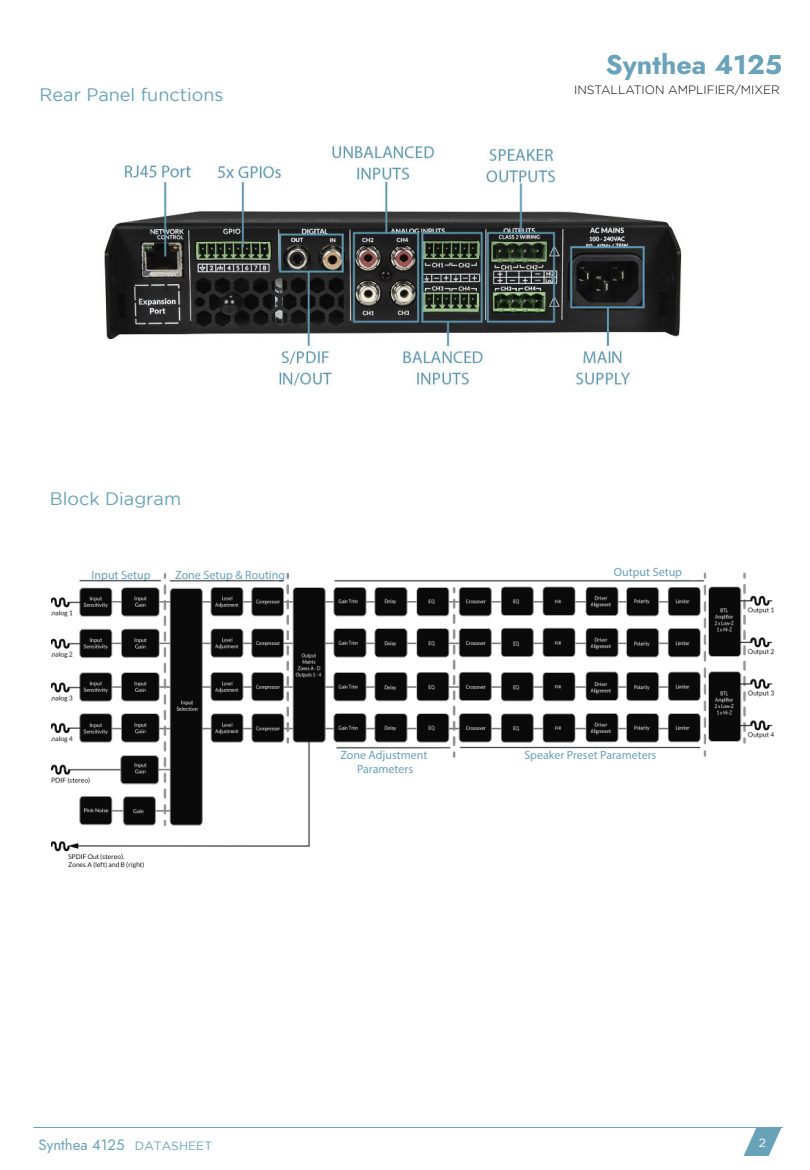
<style>
.page{position:relative;width:810px;height:1170px;background:#fff}
.page>*{position:absolute;margin:0;border:0;box-sizing:border-box;transform-origin:0 0}
.t1{font:700 27px "Jost";color:#69a2b9}
.t2{font:18px "Gotham";color:#68a2b9}
.t3{font:15px "Jost";color:#69a2b9}
.t4{font:12px/14.4px "Myriad Pro";color:#6aa1b9;text-align:center}
.t5{font:300 12px "Gotham";color:#000}
.t6{font:12px "Gotham";color:#fff}
.s1{font-family:"Gotham";font-size:12px;color:#68a2b9}
</style>
<div class="page">
<svg style="left:743px;top:1128px;width:39px;height:28px"></svg>
<hr style="left:33px;top:1127px;width:750px;height:1px;background:#68a2b9">
<img style="left:52px;top:572px;width:722px;height:297px">
<img style="left:104px;top:145px;width:578px;height:242px">
<h2 class="t2" style="left:40px;top:86px;width:185px">Rear Panel functions</h2>
<h2 class="t2" style="left:50px;top:490px;width:133px">Block Diagram</h2>
<h1 class="t1" style="left:606px;top:52px;width:178px">Synthea 4125</h1>
<p class="t5" style="left:574px;top:84px;width:207px">INSTALLATION AMPLIFIER/MIXER</p>
<p class="t4" style="left:92px;top:568px;width:61px">Input Setup</p>
<p class="t4" style="left:614px;top:566px;width:70px">Output Setup</p>
<p class="t4" style="left:175px;top:568px;width:111px">Zone Setup &amp; Routing</p>
<p class="t4" style="left:340px;top:749px;width:89px">Zone Adjustment<br>Parameters</p>
<p class="t4" style="left:524px;top:749px;width:134px">Speaker Preset Parameters</p>
<p class="t3" style="left:39px;top:1138px;width:175px">Synthea 4125 <span class="s1">DATASHEET</span></p>
<p class="t6" style="left:759px;top:1138px;width:9px">2</p>
</div>
